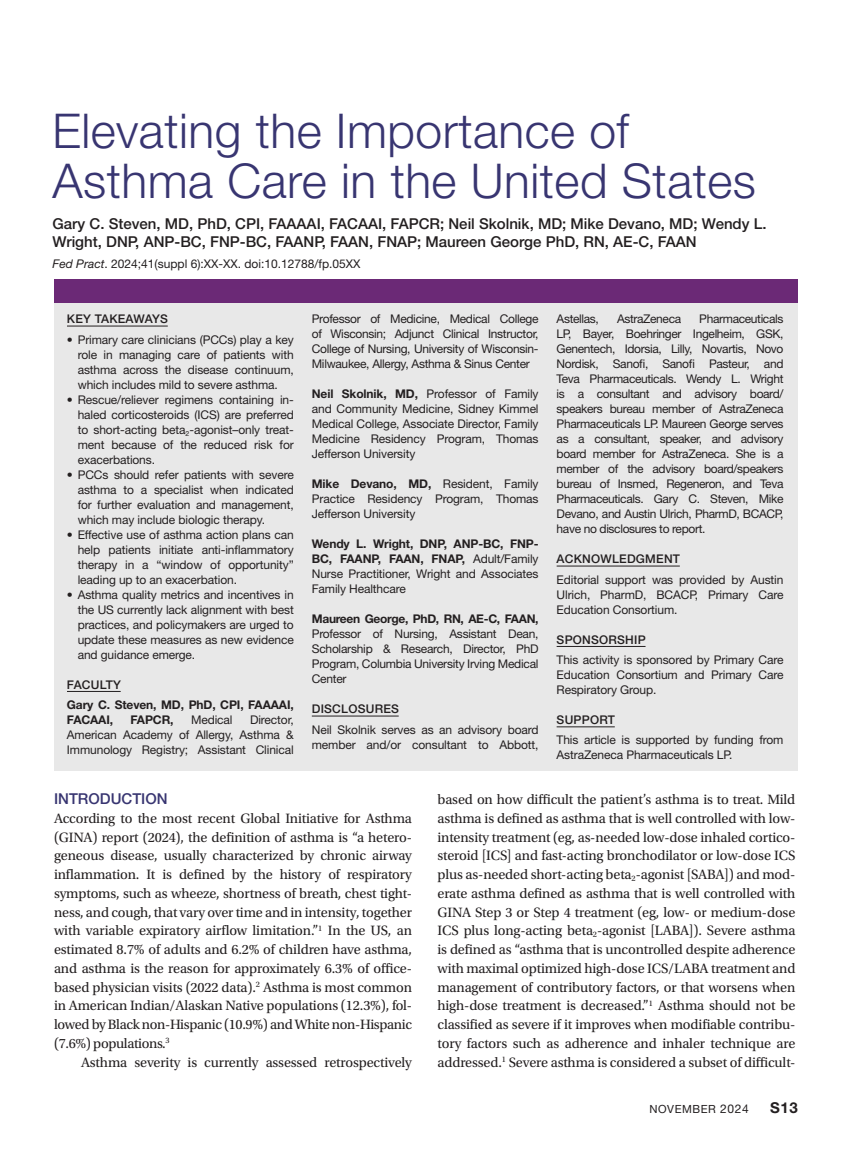
<style>
.page{position:relative;width:851px;height:1161px;background:#fff}
.page>*{position:absolute;margin:0;border:0;box-sizing:border-box;transform-origin:0 0}
.Headline{font:300 48px/49.5px "Helvetica Neue LT Std";letter-spacing:.01em;color:#383571}
.bio{font:500 15px/18px "Helvetica Neue LT Std";color:#231f20}
.t1{font:500 15px "Helvetica Neue LT Std";color:#383571}
.t2{font:700 15px "Helvetica Neue LT Std";color:#231f20}
.t1-2{font:14.25px/18.8px "Utopia Std";letter-spacing:-.01em;color:#231f20;text-align:justify}
.t2-2{font:14.25px/18.8px "Utopia Std";letter-spacing:-.025em;color:#231f20;text-align:justify}
.CME_Text{font:12px/15px "Helvetica Neue LT Std";letter-spacing:-.01em;color:#231f20;text-align:justify}
.CME_header{font:500 12px "Helvetica Neue LT Std";letter-spacing:.02em;color:#231f20}
.Bio2{font:12px "Helvetica Neue LT Std";color:#231f20}
.CME_Text-2{font:700 12px/15px "Helvetica Neue LT Std";letter-spacing:-.01em;color:#231f20}
.CME_Text-3{font:12px "Helvetica Neue LT Std";letter-spacing:-.03em;color:#231f20}
.t3{font:11.25px "Helvetica Neue LT Std";letter-spacing:.05em;color:#231f20}
.s1{font-style:italic}
.s2{font-weight:700}
.s3{font-size:12px}
</style>
<div class="page">
<div style="left:54px;top:286px;width:743px;height:485px;background:#e8e8e8"></div>
<div style="left:54px;top:280px;width:743px;height:23px;background:#6b2976"></div>
<hr style="left:67px;top:326px;width:101px;height:1px;background:#231f20">
<hr style="left:67px;top:691px;width:54px;height:1px;background:#231f20">
<hr style="left:312px;top:716px;width:86px;height:1px;background:#231f20">
<hr style="left:556px;top:566px;width:123px;height:1px;background:#231f20">
<hr style="left:556px;top:646px;width:89px;height:1px;background:#231f20">
<hr style="left:556px;top:726px;width:58px;height:1px;background:#231f20">
<p class="Headline" style="left:52px;top:105px;width:705px">Elevating the Importance of<br>Asthma Care in the United States</p>
<p class="bio" style="left:52px;top:215px;width:715px">Gary C. Steven, MD, PhD, CPI, FAAAAI, FACAAI, FAPCR; Neil Skolnik, MD; Mike Devano, MD; Wendy L.<br>Wright, DNP, ANP-BC, FNP-BC, FAANP, FAAN, FNAP; Maureen George PhD, RN, AE-C, FAAN</p>
<p class="Bio2" style="left:52px;top:257px;width:309px"><span class="s1">Fed Pract</span>. 2024;41(suppl 6):XX-XX. doi:10.12788/fp.05XX</p>
<p class="CME_header" style="left:67px;top:312px;width:102px">KEY TAKEAWAYS</p>
<p class="CME_Text" style="left:78px;top:332px;width:217px;text-indent:-11px">• Primary care clinicians (PCCs) play a key role in managing care of patients with asthma across the disease continuum, which includes mild to severe asthma.</p>
<p class="CME_Text" style="left:78px;top:392px;width:217px;text-indent:-11px">• Rescue/reliever regimens containing in&shy;haled corticosteroids (ICS) are preferred to short-acting beta<sub>2</sub>-agonist–only treat&shy;ment because of the reduced risk for exacerbations.</p>
<p class="CME_Text" style="left:78px;top:467px;width:217px;text-indent:-11px">• PCCs should refer patients with severe asthma to a specialist when indicated for further evaluation and management, which may include biologic therapy.</p>
<p class="CME_Text" style="left:78px;top:527px;width:217px;text-indent:-11px">• Effective use of asthma action plans can help patients initiate anti-inflammatory therapy in a “window of opportunity” leading up to an exacerbation.</p>
<p class="CME_Text" style="left:78px;top:587px;width:217px;text-indent:-11px">• Asthma quality metrics and incentives in the US currently lack alignment with best practices, and policymakers are urged to update these measures as new evidence and guidance emerge.</p>
<p class="CME_header" style="left:67px;top:677px;width:55px">FACULTY</p>
<p class="CME_Text-2" style="left:67px;top:697px;width:228px">Gary C. Steven, MD, PhD, CPI, FAAAAI,<br>FACAAI,</p>
<p class="CME_Text-2" style="left:131px;top:712px;width:44px">FAPCR,</p>
<p class="CME_Text" style="left:191px;top:712px;width:43px">Medical</p>
<p class="CME_Text" style="left:67px;top:712px;width:228px;text-indent:183px">Director, American Academy of Allergy, Asthma &amp; Immunology Registry; Assistant Clinical</p>
<p class="CME_Text" style="left:312px;top:311px;width:228px">Professor of Medicine, Medical College of Wisconsin; Adjunct Clinical Instructor, College of Nursing, University of Wisconsin-Milwaukee, Allergy, Asthma &amp; Sinus Center</p>
<p class="CME_Text" style="left:312px;top:386px;width:228px"><span class="s2">Neil Skolnik, MD,</span> Professor of Family and Community Medicine, Sidney Kimmel Medical College, Associate Director, Family Medicine Residency Program, Thomas Jefferson University</p>
<p class="CME_Text" style="left:312px;top:476px;width:228px"><span class="s2">Mike Devano, MD,</span> Resident, Family Practice Residency Program, Thomas Jefferson University</p>
<p class="CME_Text" style="left:312px;top:536px;width:228px"><span class="s2">Wendy L. Wright, DNP, ANP-BC, FNP-BC, FAANP, FAAN, FNAP,</span> Adult/Family Nurse Practitioner, Wright and Associates Family Healthcare</p>
<p class="CME_Text" style="left:312px;top:611px;width:228px"><span class="s2">Maureen George, PhD, RN, AE-C, FAAN, </span>Professor of Nursing, Assistant Dean, Scholarship &amp; Research, Director, PhD Program, Columbia University Irving Medical Center</p>
<p class="CME_header" style="left:312px;top:702px;width:89px">DISCLOSURES</p>
<p class="CME_Text" style="left:312px;top:722px;width:228px">Neil Skolnik serves as an advisory board member and/or consultant to Abbott,</p>
<p class="CME_Text-3" style="left:556px;top:312px;width:44px">Astellas,</p>
<p class="CME_Text-3" style="left:617px;top:312px;width:66px">AstraZeneca</p>
<p class="CME_Text" style="left:556px;top:311px;width:228px;text-indent:143px">Pharmaceuticals LP, Bayer, Boehringer Ingelheim, GSK, Genentech, Idorsia, Lilly, Novartis, Novo Nordisk, Sanofi, Sanofi Pasteur, and Teva Pharmaceuticals. Wendy L. Wright is a consultant and advisory board/ speakers bureau member of AstraZeneca Pharmaceuticals LP. Maureen George serves as a consultant, speaker, and advisory board member for AstraZeneca. She is a member of the advisory board/speakers bureau of Insmed, Regeneron, and Teva Pharmaceuticals. Gary C. Steven, Mike Devano, and Austin Ulrich, PharmD, BCACP, have no disclosures to report.</p>
<p class="CME_header" style="left:556px;top:552px;width:125px">ACKNOWLEDGMENT</p>
<p class="CME_Text" style="left:556px;top:572px;width:228px">Editorial support was provided by Austin Ulrich, PharmD, BCACP, Primary Care Education Consortium.</p>
<p class="CME_header" style="left:556px;top:632px;width:91px">SPONSORSHIP</p>
<p class="CME_Text" style="left:556px;top:652px;width:228px">This activity is sponsored by Primary Care Education Consortium and Primary Care Respiratory Group.</p>
<p class="CME_header" style="left:556px;top:713px;width:60px">SUPPORT</p>
<p class="CME_Text" style="left:556px;top:733px;width:228px">This article is supported by funding from<br>AstraZeneca Pharmaceuticals LP.</p>
<h1 class="t1" style="left:54px;top:790px;width:115px">INTRODUCTION</h1>
<p class="t2-2" style="left:54px;top:809px;width:359px">According to the most recent Global Initiative for Asthma (GINA) report (2024), the definition of asthma is “a hetero&shy;geneous disease, usually characterized by chronic airway inflammation. It is defined by the history of respiratory symptoms, such as wheeze, shortness of breath, chest tight&shy;ness, and cough, that vary over time and in intensity, together with variable expiratory airflow limitation.”<sup>1</sup> In the US, an estimated 8.7% of adults and 6.2% of children have asthma, and asthma is the reason for approximately 6.3% of office&shy;based physician visits (2022 data).<sup>2</sup> Asthma is most common in American Indian/Alaskan Native populations (12.3%), fol&shy;lowed by Black non-Hispanic (10.9%) and White non-Hispanic (7.6%) populations.<sup>3</sup></p>
<p class="t1-2" style="left:81px;top:1053px;width:332px">Asthma severity is currently assessed retrospectively</p>
<p class="t1-2" style="left:437px;top:790px;width:359px">based on how difficult the patient’s asthma is to treat. Mild asthma is defined as asthma that is well controlled with low&shy;intensity treatment (eg, as-needed low-dose inhaled cortico&shy;steroid [ICS] and fast-acting bronchodilator or low-dose ICS plus as-needed short-acting beta<sub>2</sub>-agonist [SABA]) and mod&shy;erate asthma defined as asthma that is well controlled with GINA Step 3 or Step 4 treatment (eg, low- or medium-dose ICS plus long-acting beta<sub>2</sub>-agonist [LABA]). Severe asthma is defined as “asthma that is uncontrolled despite adherence with maximal optimized high-dose ICS/LABA treatment and management of contributory factors, or that worsens when high-dose treatment is decreased.”<sup>1</sup> Asthma should not be classified as severe if it improves when modifiable contribu&shy;tory factors such as adherence and inhaler technique are addressed.<sup>1</sup> Severe asthma is considered a subset of difficult-</p>
<p class="t3" style="left:649px;top:1102px;width:101px">NOVEMBER <span class="s3">2024</span></p>
<p class="t2" style="left:770px;top:1099px;width:29px">S13</p>
</div>
